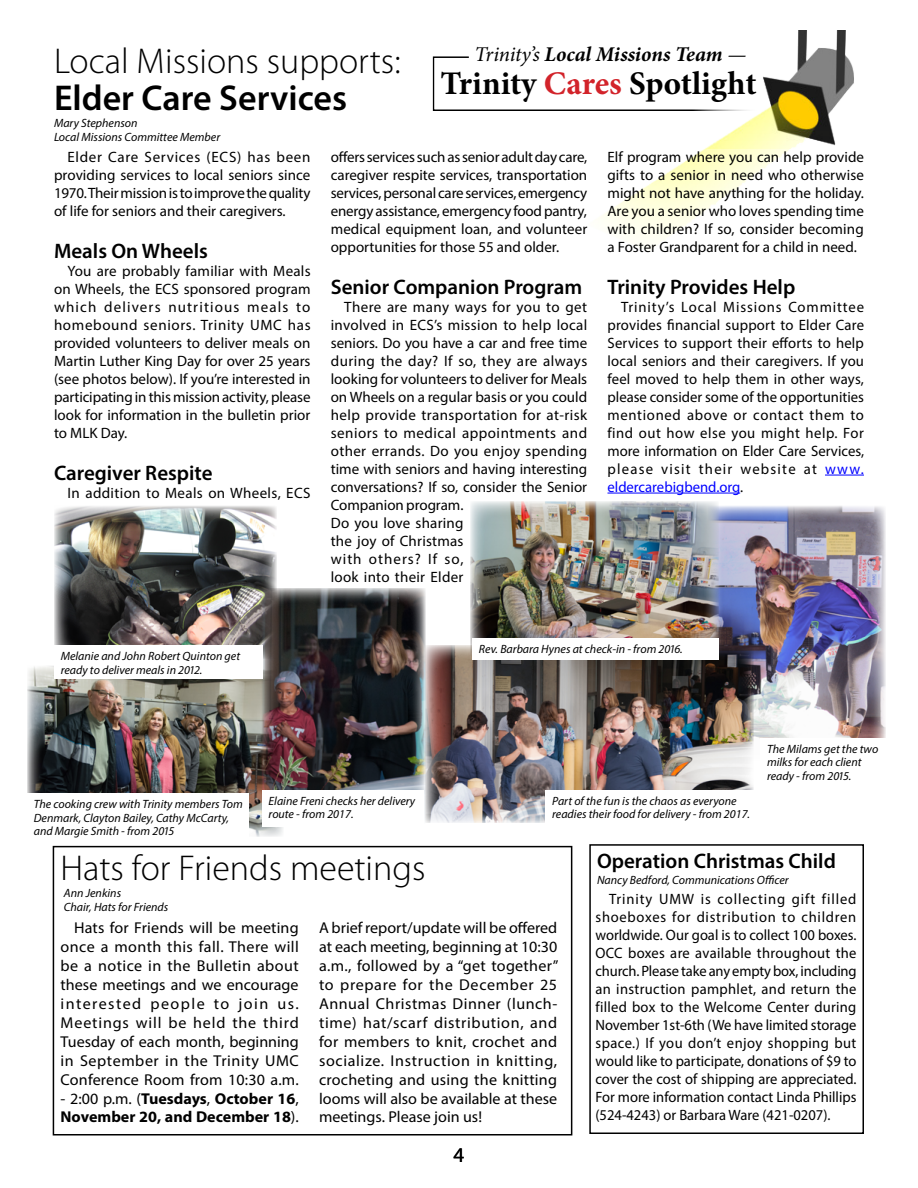
<style>
.page{position:relative;width:918px;height:1188px;background:#fff}
.page>*{position:absolute;margin:0;border:0;box-sizing:border-box;transform-origin:0 0}
.t1{font:300 36px "Myriad Pro";color:#000}
.t2{font:600 36px "Myriad Pro";color:#000}
.t3{font:700 33px "Minion Pro";color:#000}
.t4{font:600 21px "Myriad Pro";color:#000}
.t5{font:italic 700 21px "Minion Pro";letter-spacing:-.005em;color:#000}
.t6{font:21px "Myriad Pro";color:#000}
.t7{font:15.75px/18.9px "Myriad Pro";color:#000;text-align:justify}
.t8{font:700 15.75px/18.9px "Myriad Pro";color:#000}
.t9{font:15px/18px "Myriad Pro";color:#000;text-align:justify}
.t10{font:15px "Myriad Pro";letter-spacing:.025em;color:#000}
.t11{font:italic 12px/13.5px "Myriad Pro";color:#000}
.s1{font-weight:400}
.s2{color:#d2232a}
.s3{color:#00f}
</style>
<div class="page">
<div style="left:53px;top:846px;width:519px;height:290px;border:2px solid #000"></div>
<img style="left:600px;top:148px;width:191px;height:94px">
<div style="left:433px;top:56px;width:327px;height:55px;border:2px solid #000"></div>
<div style="left:469px;top:31px;width:294px;height:72px;background:#fff"></div>
<img style="left:585px;top:30px;width:269px;height:118px">
<hr style="left:825px;top:475px;width:39px;height:1px;background:#00f">
<hr style="left:608px;top:493px;width:132px;height:1px;background:#00f">
<div style="left:589px;top:844px;width:275px;height:290px;border:2px solid #000"></div>
<img style="left:719px;top:506px;width:166px;height:239px">
<img style="left:27px;top:666px;width:256px;height:170px">
<img style="left:54px;top:506px;width:223px;height:139px">
<img style="left:425px;top:645px;width:328px;height:178px">
<img style="left:262px;top:588px;width:163px;height:227px">
<img style="left:470px;top:501px;width:249px;height:155px">
<div style="left:54px;top:645px;width:209px;height:34px;background:#fff"></div>
<div style="left:262px;top:790px;width:162px;height:36px;background:#fff"></div>
<div style="left:545px;top:790px;width:220px;height:36px;background:#fff"></div>
<div style="left:27px;top:793px;width:221px;height:47px;background:#fff"></div>
<div style="left:760px;top:738px;width:125px;height:49px;background:#fff"></div>
<div style="left:472px;top:638px;width:247px;height:22px;background:#fff"></div>
<h3 class="t5" style="left:474px;top:40px;width:273px"><span class="s1">Trinity’s</span> Local Missions Team <span class="s1">—</span></h3>
<h2 class="t3" style="left:440px;top:60px;width:318px">Trinity <span class="s2">Cares</span> Spotlight</h2>
<h1 class="t1" style="left:54px;top:41px;width:348px">Local Missions supports:</h1>
<h1 class="t2" style="left:54px;top:75px;width:295px">Elder Care Services</h1>
<p class="t11" style="left:54px;top:116px;width:168px">Mary Stephenson<br>Local Missions Committee Member</p>
<p class="t9" style="left:54px;top:147px;width:258px;text-indent:14px">Elder Care Services (ECS) has been providing services to local seniors since 1970. Their mission is to improve the quality of life for seniors and their caregivers.</p>
<h3 class="t4" style="left:54px;top:237px;width:155px">Meals On Wheels</h3>
<p class="t9" style="left:54px;top:261px;width:258px;text-indent:14px">You are probably familiar with Meals on Wheels, the ECS sponsored program which delivers nutritious meals to homebound seniors. Trinity UMC has provided volunteers to deliver meals on Martin Luther King Day for over 25 years (see photos below). If you’re interested in participating in this mission activity, please look for information in the bulletin prior to MLK Day.</p>
<h3 class="t4" style="left:54px;top:459px;width:160px">Caregiver Respite</h3>
<p class="t10" style="left:68px;top:483px;width:244px">In addition to Meals on Wheels, ECS</p>
<p class="t9" style="left:331px;top:147px;width:258px">offers services such as senior adult day care, caregiver respite services, transportation services, personal care services, emergency energy assistance, emergency food pantry, medical equipment loan, and volunteer opportunities for those 55 and older.</p>
<h3 class="t4" style="left:331px;top:273px;width:253px">Senior Companion Program</h3>
<p class="t9" style="left:331px;top:297px;width:258px;text-align:left;text-indent:14px">There are many ways for you to get involved in ECS’s mission to help local seniors. Do you have a car and free time during the day? If so, they are always looking for volunteers to deliver for Meals on Wheels on a regular basis or you could help provide transportation for at-risk seniors to medical appointments and other errands. Do you enjoy spending time with seniors and having interesting conversations? If so, consider the Senior<br>Companion program.<br>Do you love sharing<br>the joy of Christmas<br>with others? If so,<br>look into their Elder</p>
<p class="t9" style="left:608px;top:147px;width:258px">Elf program where you can help provide gifts to a senior in need who otherwise might not have anything for the holiday.<br>Are you a senior who loves spending time with children? If so, consider becoming a Foster Grandparent for a child in need.</p>
<h3 class="t4" style="left:608px;top:273px;width:189px">Trinity Provides Help</h3>
<p class="t9" style="left:608px;top:297px;width:258px;text-indent:13px">Trinity’s Local Missions Committee provides financial support to Elder Care Services to support their efforts to help local seniors and their caregivers. If you feel moved to help them in other ways, please consider some of the opportunities mentioned above or contact them to find out how else you might help. For more information on Elder Care Services, please visit their website at <span class="s3">www. eldercarebigbend.org</span>.</p>
<p class="t11" style="left:61px;top:650px;width:181px">Melanie and John Robert Quinton get ready to deliver meals in 2012.</p>
<p class="t11" style="left:479px;top:642px;width:205px">Rev. Barbara Hynes at check-in - from 2016.</p>
<p class="t11" style="left:34px;top:797px;width:211px">The cooking crew with Trinity members Tom<br>Denmark, Clayton Bailey, Cathy McCarty, and Margie Smith - from 2015</p>
<p class="t11" style="left:269px;top:794px;width:148px">Elaine Freni checks her delivery route - from 2017.</p>
<p class="t11" style="left:552px;top:794px;width:199px">Part of the fun is the chaos as everyone readies their food for delivery - from 2017.</p>
<p class="t11" style="left:767px;top:742px;width:113px">The Milams get the two milks for each client ready - from 2015.</p>
<h3 class="t4" style="left:597px;top:847px;width:240px">Operation Christmas Child</h3>
<h1 class="t1" style="left:60px;top:849px;width:366px">Hats for Friends meetings</h1>
<p class="t7" style="left:61px;top:918px;width:240px;text-indent:13px">Hats for Friends will be meeting once a month this fall. There will be a notice in the Bulletin about these meetings and we encourage interested people to join us.<br>Meetings will be held the third Tuesday of each month, beginning in September in the Trinity UMC Conference Room from 10:30 a.m.</p>
<p class="t8" style="left:61px;top:1088px;width:240px"><span class="s1">- 2:00 p.m. (</span>Tuesdays<span class="s1">,</span> October 16<span class="s1">,<br></span>November 20, and December 18<span class="s1">).</span></p>
<p class="t11" style="left:597px;top:873px;width:193px">Nancy Bedford, Communications Officer</p>
<p class="t11" style="left:64px;top:887px;width:106px">Ann Jenkins<br>Chair, Hats for Friends</p>
<p class="t9" style="left:595px;top:889px;width:263px;text-indent:14px">Trinity UMW is collecting gift filled shoeboxes for distribution to children worldwide. Our goal is to collect 100 boxes.<br>OCC boxes are available throughout the church. Please take any empty box, including an instruction pamphlet, and return the filled box to the Welcome Center during November 1st-6th (We have limited storage space.) If you don’t enjoy shopping but would like to participate, donations of $9 to cover the cost of shipping are appreciated.<br>For more information contact Linda Phillips (524-4243) or Barbara Ware (421-0207).</p>
<p class="t7" style="left:319px;top:918px;width:241px">A brief report/update will be offered at each meeting, beginning at 10:30 a.m., followed by a “get together” to prepare for the December 25<br>Annual Christmas Dinner (lunch&shy;time) hat/scarf distribution, and for members to knit, crochet and socialize. Instruction in knitting, crocheting and using the knitting looms will also be available at these meetings. Please join us!</p>
<h3 class="t6" style="left:454px;top:1142px;width:12px">4</h3>
</div>
